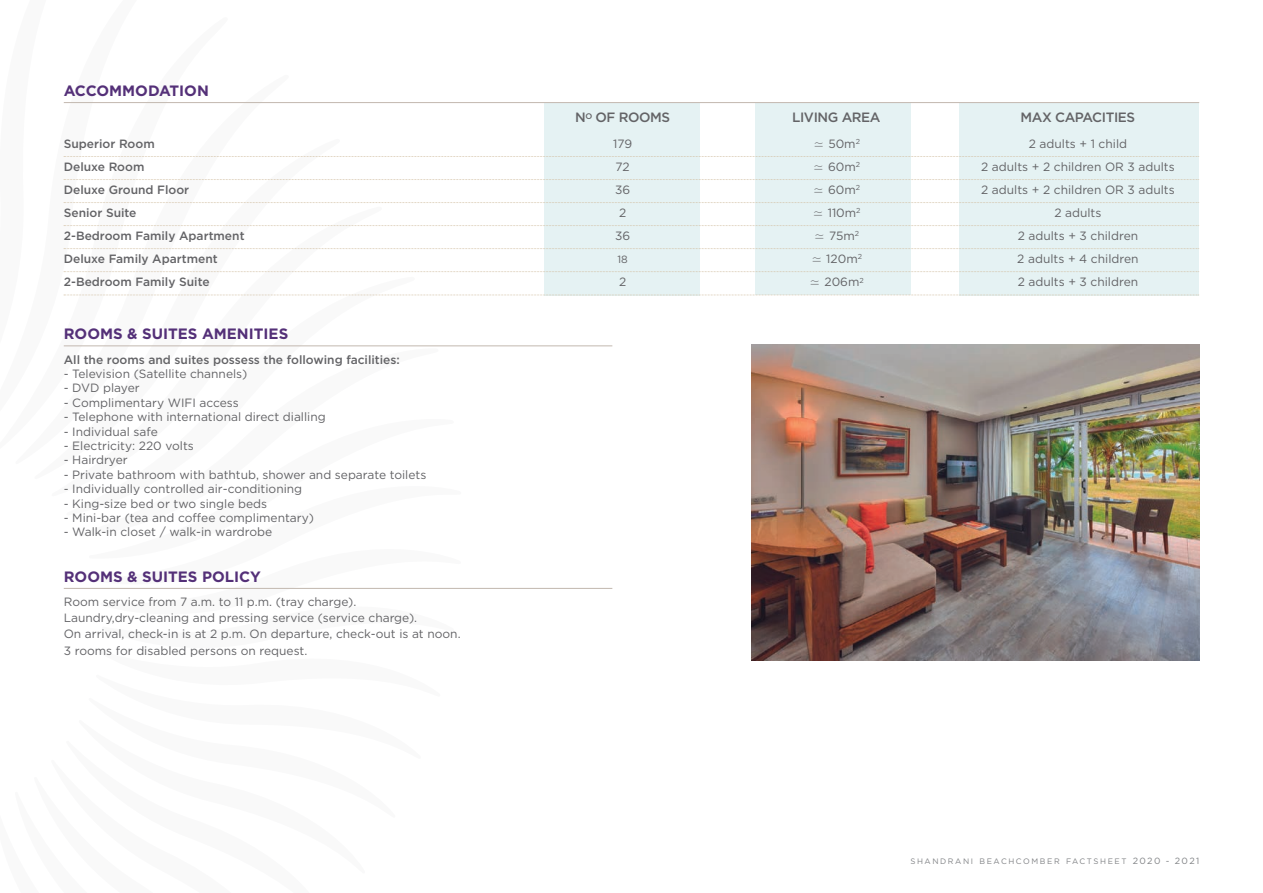
<style>
.page{position:relative;width:1263px;height:893px;background:#fff}
.page>*{position:absolute;margin:0;border:0;box-sizing:border-box;transform-origin:0 0}
.t1{font:700 15px "Gotham";color:#543078}
.t2{font:500 13.5px "Gotham";letter-spacing:-.03em;color:#636366}
.t3{font:12px "Gotham";color:#636366}
.t4{font:500 12px "Gotham";color:#636366}
.t5{font:10.5px "Gotham";color:#636366}
.t6{font:7.8px "Gotham";letter-spacing:.2em;color:#808285}
.s1{font-family:"J Csm PC"}
.s2{font-size:9px}
</style>
<div class="page">
<svg style="left:63px;top:102px;width:1136px;height:245px"></svg>
<hr style="left:64px;top:346px;width:548px;height:1px;background:#c2b8af">
<hr style="left:64px;top:588px;width:548px;height:1px;background:#c2b8af">
<img style="left:751px;top:344px;width:448px;height:316px">
<p class="t1" style="left:64px;top:85px;width:147px">ACCOMMODATION</p>
<p class="t2" style="left:575px;top:113px;width:96px">N<sup>O</sup> OF ROOMS</p>
<p class="t2" style="left:792px;top:113px;width:90px">LIVING AREA</p>
<p class="t2" style="left:1021px;top:113px;width:116px">MAX CAPACITIES</p>
<p class="t4" style="left:64px;top:139px;width:92px">Superior Room</p>
<p class="t3" style="left:613px;top:139px;width:21px">179</p>
<p class="t3" style="left:813px;top:139px;width:49px"><span class="s1">≃</span> 50m<sup>2</sup></p>
<p class="t3" style="left:1029px;top:139px;width:100px">2 adults + 1 child</p>
<p class="t4" style="left:64px;top:162px;width:82px">Deluxe Room</p>
<p class="t3" style="left:616px;top:162px;width:16px">72</p>
<p class="t3" style="left:812px;top:162px;width:49px"><span class="s1">≃</span> 60m<sup>2</sup></p>
<p class="t3" style="left:981px;top:162px;width:195px">2 adults + 2 children OR 3 adults</p>
<p class="t4" style="left:64px;top:185px;width:127px">Deluxe Ground Floor</p>
<p class="t3" style="left:615px;top:185px;width:17px">36</p>
<p class="t3" style="left:812px;top:185px;width:49px"><span class="s1">≃</span> 60m<sup>2</sup></p>
<p class="t3" style="left:981px;top:185px;width:195px">2 adults + 2 children OR 3 adults</p>
<p class="t4" style="left:64px;top:208px;width:74px">Senior Suite</p>
<p class="t3" style="left:619px;top:208px;width:9px">2</p>
<p class="t3" style="left:812px;top:208px;width:50px"><span class="s1">≃</span> 110m<sup>2</sup></p>
<p class="t3" style="left:1054px;top:208px;width:49px">2 adults</p>
<p class="t4" style="left:64px;top:231px;width:182px">2-Bedroom Family Apartment</p>
<p class="t3" style="left:615px;top:231px;width:17px">36</p>
<p class="t3" style="left:814px;top:231px;width:47px"><span class="s1">≃</span> 75m<sup>2</sup></p>
<p class="t3" style="left:1018px;top:231px;width:122px">2 adults + 3 children</p>
<p class="t4" style="left:64px;top:254px;width:155px">Deluxe Family Apartment</p>
<p class="t5" style="left:617px;top:255px;width:12px">18</p>
<p class="t3" style="left:811px;top:254px;width:53px"><span class="s1">≃</span> 120m<sup>2</sup></p>
<p class="t3" style="left:1017px;top:254px;width:123px">2 adults + 4 children</p>
<p class="t4" style="left:64px;top:277px;width:147px">2-Bedroom Family Suite</p>
<p class="t3" style="left:619px;top:277px;width:9px">2</p>
<p class="t3" style="left:809px;top:277px;width:56px"><span class="s1">≃</span> 206m<sup>2</sup></p>
<p class="t3" style="left:1018px;top:277px;width:122px">2 adults + 3 children</p>
<p class="t1" style="left:64px;top:328px;width:226px">ROOMS &amp; SUITES AMENITIES</p>
<p class="t4" style="left:64px;top:355px;width:338px">All the rooms and suites possess the following facilities:</p>
<p class="t3" style="left:64px;top:369px;width:185px">- Television (Satellite channels)</p>
<p class="t3" style="left:64px;top:384px;width:77px">- DVD player</p>
<p class="t3" style="left:64px;top:398px;width:176px">- Complimentary WIFI access</p>
<p class="t3" style="left:64px;top:412px;width:263px">- Telephone with international direct dialling</p>
<p class="t3" style="left:64px;top:427px;width:96px">- Individual safe</p>
<p class="t3" style="left:64px;top:441px;width:132px">- Electricity: 220 volts</p>
<p class="t3" style="left:64px;top:456px;width:65px">- Hairdryer</p>
<p class="t3" style="left:64px;top:470px;width:364px">- Private bathroom with bathtub, shower and separate toilets</p>
<p class="t3" style="left:64px;top:484px;width:240px">- Individually controlled air-conditioning</p>
<p class="t3" style="left:64px;top:499px;width:205px">- King-size bed or two single beds</p>
<p class="t3" style="left:64px;top:513px;width:252px">- Mini-bar (tea and coffee complimentary)</p>
<p class="t3" style="left:64px;top:528px;width:210px">- Walk-in closet / walk-in wardrobe</p>
<p class="t1" style="left:64px;top:571px;width:199px">ROOMS &amp; SUITES POLICY</p>
<p class="t3" style="left:64px;top:598px;width:294px">Room service from 7 a.m. to 11 p.m. (tray charge).</p>
<p class="t3" style="left:64px;top:614px;width:355px">Laundry,dry-cleaning and pressing service (service charge).</p>
<p class="t3" style="left:64px;top:630px;width:398px">On arrival, check-in is at 2 p.m. On departure, check-out is at noon.</p>
<p class="t3" style="left:64px;top:646px;width:245px">3 rooms for disabled persons on request.</p>
<p class="t6" style="left:910px;top:858px;width:290px">SHANDRANI BEACHCOMBER FACTSHEET <span class="s2">2020 - 2021</span></p>
</div>
